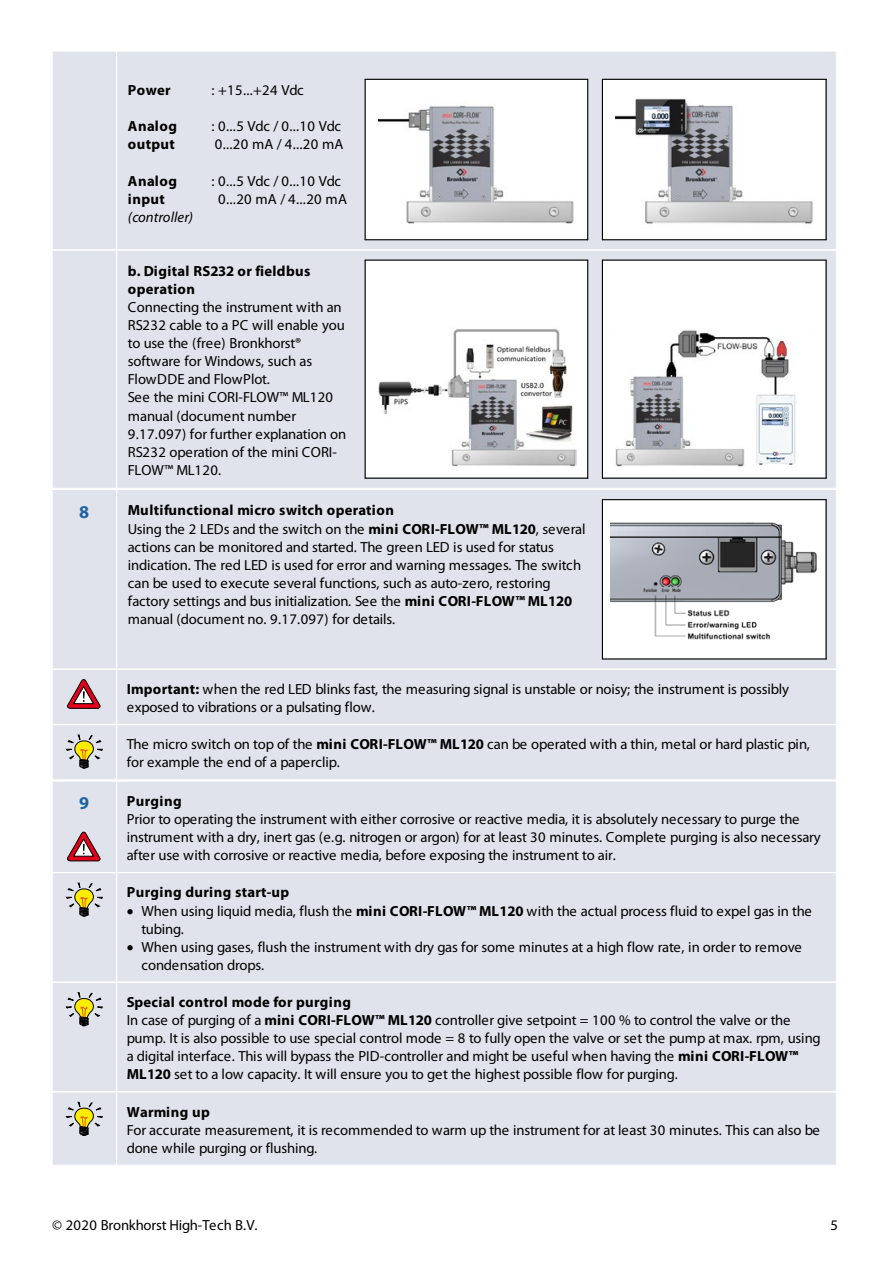
<style>
.page{position:relative;width:893px;height:1263px;background:#fff}
.page>*{position:absolute;margin:0;border:0;box-sizing:border-box;transform-origin:0 0}
.t1{font:700 18px "Myriad Pro";color:#1e64a0}
.t2{font:14.62px/18px "Myriad Pro";letter-spacing:-.01em;color:#000}
.t3{font:14.62px/18px "Myriad Pro";letter-spacing:.01em;color:#000}
.t4{font:700 14.62px/18px "Myriad Pro";letter-spacing:.03em;color:#000}
.t5{font:italic 14.62px/18px "Myriad Pro";color:#000}
.s1{font-weight:700;font-style:normal}
.s2{font-weight:700}
</style>
<div class="page">
<div style="left:52px;top:51px;width:784px;height:437px;background:#e0e3ec"></div>
<hr style="left:52px;top:51px;width:1px;height:199px;background:#fff">
<hr style="left:52px;top:51px;width:65px;height:1px;background:#fff">
<div style="left:366px;top:80px;width:221px;height:159px;background:#fff"></div>
<img style="left:379px;top:105px;width:195px;height:119px">
<hr style="left:365px;top:79px;width:1px;height:161px;background:#000">
<hr style="left:587px;top:79px;width:1px;height:161px;background:#000">
<hr style="left:365px;top:79px;width:223px;height:1px;background:#000">
<hr style="left:365px;top:239px;width:223px;height:1px;background:#000">
<div style="left:604px;top:80px;width:221px;height:159px;background:#fff"></div>
<img style="left:616px;top:98px;width:197px;height:126px">
<hr style="left:602px;top:79px;width:1px;height:161px;background:#000">
<hr style="left:826px;top:79px;width:1px;height:161px;background:#000">
<hr style="left:602px;top:79px;width:224px;height:1px;background:#000">
<hr style="left:602px;top:239px;width:224px;height:1px;background:#000">
<hr style="left:116px;top:51px;width:1px;height:199px;background:#fff">
<hr style="left:117px;top:51px;width:719px;height:1px;background:#fff">
<hr style="left:52px;top:250px;width:1px;height:238px;background:#fff">
<hr style="left:52px;top:249px;width:65px;height:1px;background:#fff">
<div style="left:366px;top:261px;width:221px;height:216px;background:#fff"></div>
<img style="left:379px;top:329px;width:197px;height:138px">
<hr style="left:365px;top:260px;width:1px;height:218px;background:#000">
<hr style="left:587px;top:260px;width:1px;height:218px;background:#000">
<hr style="left:365px;top:260px;width:223px;height:1px;background:#000">
<hr style="left:365px;top:478px;width:223px;height:1px;background:#000">
<div style="left:604px;top:261px;width:221px;height:216px;background:#fff"></div>
<img style="left:616px;top:330px;width:180px;height:137px">
<hr style="left:602px;top:260px;width:1px;height:218px;background:#000">
<hr style="left:826px;top:260px;width:1px;height:218px;background:#000">
<hr style="left:602px;top:260px;width:224px;height:1px;background:#000">
<hr style="left:602px;top:478px;width:224px;height:1px;background:#000">
<hr style="left:116px;top:250px;width:1px;height:238px;background:#fff">
<hr style="left:117px;top:249px;width:719px;height:1px;background:#fff">
<div style="left:52px;top:489px;width:784px;height:291px;background:#e0e3ec"></div>
<hr style="left:52px;top:489px;width:1px;height:180px;background:#fff">
<hr style="left:52px;top:489px;width:65px;height:1px;background:#fff">
<div style="left:604px;top:501px;width:221px;height:157px;background:#fff"></div>
<img style="left:610px;top:522px;width:207px;height:118px">
<hr style="left:602px;top:500px;width:1px;height:159px;background:#000">
<hr style="left:826px;top:500px;width:1px;height:159px;background:#000">
<hr style="left:602px;top:499px;width:224px;height:1px;background:#000">
<hr style="left:602px;top:658px;width:224px;height:1px;background:#000">
<hr style="left:116px;top:489px;width:1px;height:180px;background:#fff">
<hr style="left:117px;top:489px;width:719px;height:1px;background:#fff">
<svg style="left:67px;top:679px;width:34px;height:30px"></svg>
<hr style="left:52px;top:669px;width:1px;height:55px;background:#fff">
<hr style="left:52px;top:669px;width:65px;height:1px;background:#fff">
<hr style="left:116px;top:669px;width:1px;height:55px;background:#fff">
<hr style="left:117px;top:669px;width:719px;height:1px;background:#fff">
<svg style="left:66px;top:735px;width:37px;height:33px"></svg>
<hr style="left:52px;top:724px;width:1px;height:56px;background:#fff">
<hr style="left:52px;top:724px;width:65px;height:1px;background:#fff">
<hr style="left:52px;top:779px;width:65px;height:1px;background:#fff">
<hr style="left:116px;top:724px;width:1px;height:56px;background:#fff">
<hr style="left:117px;top:724px;width:719px;height:1px;background:#fff">
<hr style="left:117px;top:779px;width:719px;height:1px;background:#fff">
<div style="left:52px;top:781px;width:784px;height:384px;background:#e0e3ec"></div>
<svg style="left:67px;top:832px;width:34px;height:30px"></svg>
<hr style="left:52px;top:781px;width:1px;height:91px;background:#fff">
<hr style="left:116px;top:781px;width:1px;height:91px;background:#fff">
<svg style="left:66px;top:883px;width:37px;height:33px"></svg>
<hr style="left:52px;top:872px;width:1px;height:110px;background:#fff">
<hr style="left:52px;top:872px;width:65px;height:1px;background:#fff">
<hr style="left:116px;top:872px;width:1px;height:110px;background:#fff">
<hr style="left:117px;top:872px;width:719px;height:1px;background:#fff">
<svg style="left:66px;top:992px;width:37px;height:34px"></svg>
<hr style="left:52px;top:982px;width:1px;height:110px;background:#fff">
<hr style="left:52px;top:981px;width:65px;height:2px;background:#fff">
<hr style="left:116px;top:982px;width:1px;height:110px;background:#fff">
<hr style="left:117px;top:981px;width:719px;height:2px;background:#fff">
<svg style="left:66px;top:1102px;width:37px;height:34px"></svg>
<hr style="left:52px;top:1092px;width:1px;height:73px;background:#fff">
<hr style="left:52px;top:1091px;width:65px;height:1px;background:#fff">
<hr style="left:116px;top:1092px;width:1px;height:73px;background:#fff">
<hr style="left:117px;top:1091px;width:719px;height:1px;background:#fff">
<p class="t4" style="left:128px;top:81px;width:44px">Power</p>
<p class="t4" style="left:128px;top:117px;width:51px">Analog output</p>
<p class="t5" style="left:128px;top:171px;width:67px"><span class="s1">Analog input </span>(controller)</p>
<p class="t2" style="left:211px;top:81px;width:94px">: +15...+24 Vdc</p>
<p class="t3" style="left:211px;top:117px;width:134px">: 0...5 Vdc / 0...10 Vdc<br>0...20 mA / 4...20 mA</p>
<p class="t3" style="left:211px;top:171px;width:137px;text-align:center">: 0...5 Vdc / 0...10 Vdc<br>0...20 mA / 4...20 mA</p>
<p class="t2" style="left:128px;top:262px;width:220px"><span class="s2">b. Digital RS232 or fieldbus operation<br></span>Connecting the instrument with an<br>RS232 cable to a PC will enable you to use the (free) Bronkhorst® software for Windows, such as<br>FlowDDE and FlowPlot.<br>See the mini CORI-FLOW™ ML120 manual (document number<br>9.17.097) for further explanation on<br>RS232 operation of the mini CORI-<br>FLOW™ ML120.</p>
<p class="t1" style="left:79px;top:500px;width:12px">8</p>
<p class="t2" style="left:128px;top:501px;width:459px"><span class="s2">Multifunctional micro switch operation<br></span>Using the 2 LEDs and the switch on the <span class="s2">mini CORI-FLOW™ ML120</span>, several actions can be monitored and started. The green LED is used for status indication. The red LED is used for error and warning messages. The switch can be used to execute several functions, such as auto-zero, restoring factory settings and bus initialization. See the <span class="s2">mini CORI-FLOW™ ML120 </span>manual (document no. 9.17.097) for details.</p>
<p class="t2" style="left:127px;top:680px;width:664px"><span class="s2">Important:</span> when the red LED blinks fast, the measuring signal is unstable or noisy; the instrument is possibly exposed to vibrations or a pulsating flow.</p>
<p class="t2" style="left:127px;top:735px;width:685px">The micro switch on top of the <span class="s2">mini CORI-FLOW™ ML120</span> can be operated with a thin, metal or hard plastic pin, for example the end of a paperclip.</p>
<p class="t1" style="left:79px;top:791px;width:12px">9</p>
<p class="t2" style="left:127px;top:792px;width:695px"><span class="s2">Purging<br></span>Prior to operating the instrument with either corrosive or reactive media, it is absolutely necessary to purge the instrument with a dry, inert gas (e.g. nitrogen or argon) for at least 30 minutes. Complete purging is also necessary after use with corrosive or reactive media, before exposing the instrument to air.</p>
<p class="t4" style="left:127px;top:883px;width:164px">Purging during start-up</p>
<p class="t2" style="left:141px;top:901px;width:672px;text-indent:-15px">• When using liquid media, flush the <span class="s2">mini CORI-FLOW™ ML120</span> with the actual process fluid to expel gas in the tubing.</p>
<p class="t2" style="left:141px;top:937px;width:662px;text-indent:-15px">• When using gases, flush the instrument with dry gas for some minutes at a high flow rate, in order to remove condensation drops.</p>
<p class="t2" style="left:127px;top:993px;width:696px"><span class="s2">Special control mode for purging<br></span>In case of purging of a <span class="s2">mini CORI-FLOW™ ML120</span> controller give setpoint = 100 % to control the valve or the pump. It is also possible to use special control mode = 8 to fully open the valve or set the pump at max. rpm, using a digital interface. This will bypass the PID-controller and might be useful when having the <span class="s2">mini CORI-FLOW™ ML120</span> set to a low capacity. It will ensure you to get the highest possible flow for purging.</p>
<p class="t2" style="left:127px;top:1102px;width:695px"><span class="s2">Warming up<br></span>For accurate measurement, it is recommended to warm up the instrument for at least 30 minutes. This can also be done while purging or flushing.</p>
<p class="t2" style="left:52px;top:1215px;width:207px">© 2020 Bronkhorst High-Tech B.V.</p>
<p class="t2" style="left:831px;top:1215px;width:9px">5</p>
</div>
